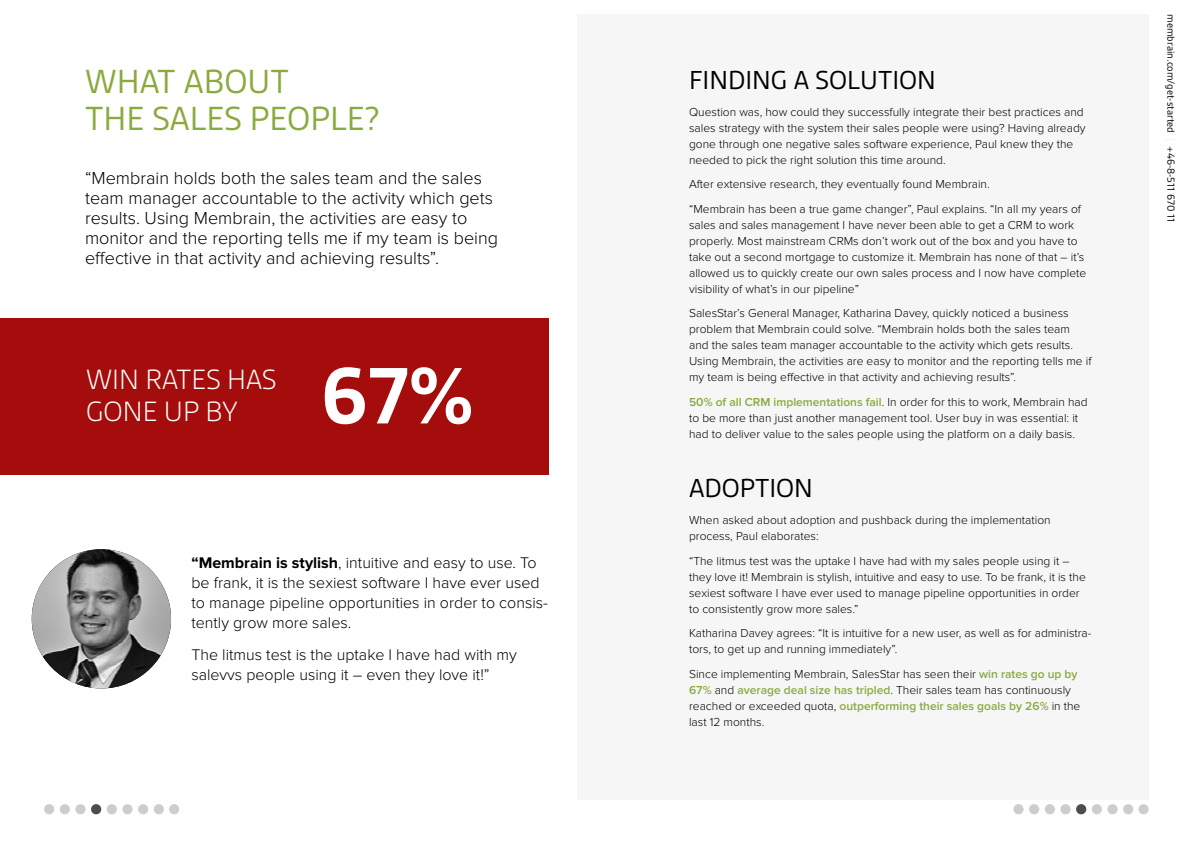
<style>
.page{position:relative;width:1191px;height:842px;background:#fff}
.page>*{position:absolute;margin:0;border:0;box-sizing:border-box;transform-origin:0 0}
.t1{font:700 86px "Gesta";color:#fff}
.t2{font:36px/37px "Gesta";color:#8aaa3e}
.t3{font:300 30px/32px "Gesta";color:#fff}
.t4{font:28px "Gesta";color:#000}
.t5{font:300 18px/20px "Proxima Nova";color:#000}
.t6{font:300 16px/20px "Proxima Nova";color:#000}
.t7{font:300 12px/16px "Proxima Nova";color:#000}
.t8{font:11px "Gesta";color:#000}
.s1{font-weight:700}
.s2{font-weight:600;color:#8aaa3e}
.s3{color:#f1f1f2}
</style>
<div class="page">
<div style="left:577px;top:14px;width:571px;height:785px;background:#f1f1f1"></div>
<div style="left:0;top:317px;width:548px;height:157px;background:#a50c0c"></div>
<img style="left:32px;top:549px;width:139px;height:139px;border-radius:70px">
<div style="left:44px;top:804px;width:10px;height:10px;background:#cdcdcd;border-radius:50%"></div>
<div style="left:60px;top:804px;width:10px;height:10px;background:#cdcdcd;border-radius:50%"></div>
<div style="left:75px;top:804px;width:11px;height:10px;background:#cdcdcd;border-radius:50%"></div>
<svg style="left:91px;top:804px;width:10px;height:10px"></svg>
<div style="left:122px;top:804px;width:11px;height:10px;background:#cdcdcd;border-radius:50%"></div>
<div style="left:107px;top:804px;width:10px;height:10px;background:#cdcdcd;border-radius:50%"></div>
<div style="left:138px;top:804px;width:10px;height:10px;background:#cdcdcd;border-radius:50%"></div>
<div style="left:154px;top:804px;width:10px;height:10px;background:#cdcdcd;border-radius:50%"></div>
<div style="left:169px;top:804px;width:10px;height:10px;background:#cdcdcd;border-radius:50%"></div>
<div style="left:1013px;top:804px;width:10px;height:10px;background:#cdcdcd;border-radius:50%"></div>
<div style="left:1029px;top:804px;width:10px;height:10px;background:#cdcdcd;border-radius:50%"></div>
<div style="left:1044px;top:804px;width:11px;height:10px;background:#cdcdcd;border-radius:50%"></div>
<div style="left:1060px;top:804px;width:10px;height:10px;background:#cdcdcd;border-radius:50%"></div>
<div style="left:1091px;top:804px;width:11px;height:10px;background:#cdcdcd;border-radius:50%"></div>
<svg style="left:1076px;top:804px;width:10px;height:10px"></svg>
<div style="left:1107px;top:804px;width:10px;height:10px;background:#cdcdcd;border-radius:50%"></div>
<div style="left:1123px;top:804px;width:10px;height:10px;background:#cdcdcd;border-radius:50%"></div>
<div style="left:1138px;top:804px;width:10px;height:10px;background:#cdcdcd;border-radius:50%"></div>
<h2 class="t2" style="left:85px;top:63px;width:296px">WHAT ABOUT<br>THE SALES PEOPLE?</h2>
<p class="t5" style="left:85px;top:169px;width:414px">“Membrain holds both the sales team and the sales team manager accountable to the activity which gets results. Using Membrain, the activities are easy to monitor and the reporting tells me if my team is being effective in that activity and achieving results”.</p>
<h3 class="t3" style="left:86px;top:363px;width:192px">WIN RATES HAS<br>GONE UP BY</h3>
<h1 class="t1" style="left:321px;top:347px;width:155px">67%</h1>
<h3 class="t6" style="left:191px;top:553px;width:358px"><span class="s1">“Membrain is stylish</span>, intuitive and easy to use. To be frank, it is the sexiest software I have ever used to manage pipeline opportunities in order to consis&shy;tently grow more sales.</h3>
<h3 class="t6" style="left:191px;top:645px;width:327px">The litmus test is the uptake I have had with my salevvs people using it – even they love it!”</h3>
<h3 class="t4" style="left:689px;top:64px;width:248px">FINDING A SOLUTION</h3>
<p class="t7" style="left:689px;top:104px;width:398px">Question was, how could they successfully integrate their best practices and sales strategy with the system their sales people were using? Having already gone through one negative sales software experience, Paul knew they the needed to pick the right solution this time around.</p>
<p class="t7" style="left:689px;top:172px;width:393px;line-height:24.5px">After extensive research, they eventually found Membrain.<br>“Membrain has been a true game changer”, Paul explains. “In all my years of</p>
<p class="t7" style="left:689px;top:217px;width:399px">sales and sales management I have never been able to get a CRM to work properly. Most mainstream CRMs don’t work out of the box and you have to take out a second mortgage to customize it. Membrain has none of that – it’s allowed us to quickly create our own sales process and I now have complete visibility of what’s in our pipeline”</p>
<p class="t7" style="left:689px;top:305px;width:404px">SalesStar’s General Manager, Katharina Davey, quickly noticed a business problem that Membrain could solve. “Membrain holds both the sales team and the sales team manager accountable to the activity which gets results.<br>Using Membrain, the activities are easy to monitor and the reporting tells me if my team is being effective in that activity and achieving results”.</p>
<p class="t7" style="left:689px;top:394px;width:400px"><span class="s2">50% of all CRM implementations fail</span>. In order for this to work, Membrain had to be more than just another management tool. User buy in was essential: it had to deliver value to the sales people using the platform on a daily basis.</p>
<h3 class="t4" style="left:689px;top:472px;width:125px">ADOPTION</h3>
<p class="t7" style="left:689px;top:513px;width:363px">When asked about adoption and pushback during the implementation process, Paul elaborates:</p>
<p class="t7" style="left:689px;top:553px;width:398px">“The litmus test was the uptake I have had with my sales people using it – they love it! Membrain is stylish, intuitive and easy to use. To be frank, it is the sexiest software I have ever used to manage pipeline opportunities in order to consistently grow more sales.”</p>
<p class="t7" style="left:689px;top:626px;width:404px">Katharina Davey agrees: “It is intuitive for a new user, as well as for administra&shy;tors, to get up and running immediately”.</p>
<p class="t7" style="left:689px;top:666px;width:393px">Since implementing Membrain, SalesStar has seen their <span class="s2">win rates go up by 67%</span> and <span class="s2">average deal size has tripled</span>. Their sales team has continuously reached or exceeded quota, <span class="s2">outperforming their sales goals by 26%</span> in the last 12 months.</p>
<p class="t8" style="left:1177px;top:14px;width:210px;rotate:90deg">membrain.com/get-started <span class="s3">|</span> +46-8-511 670 11</p>
</div>
